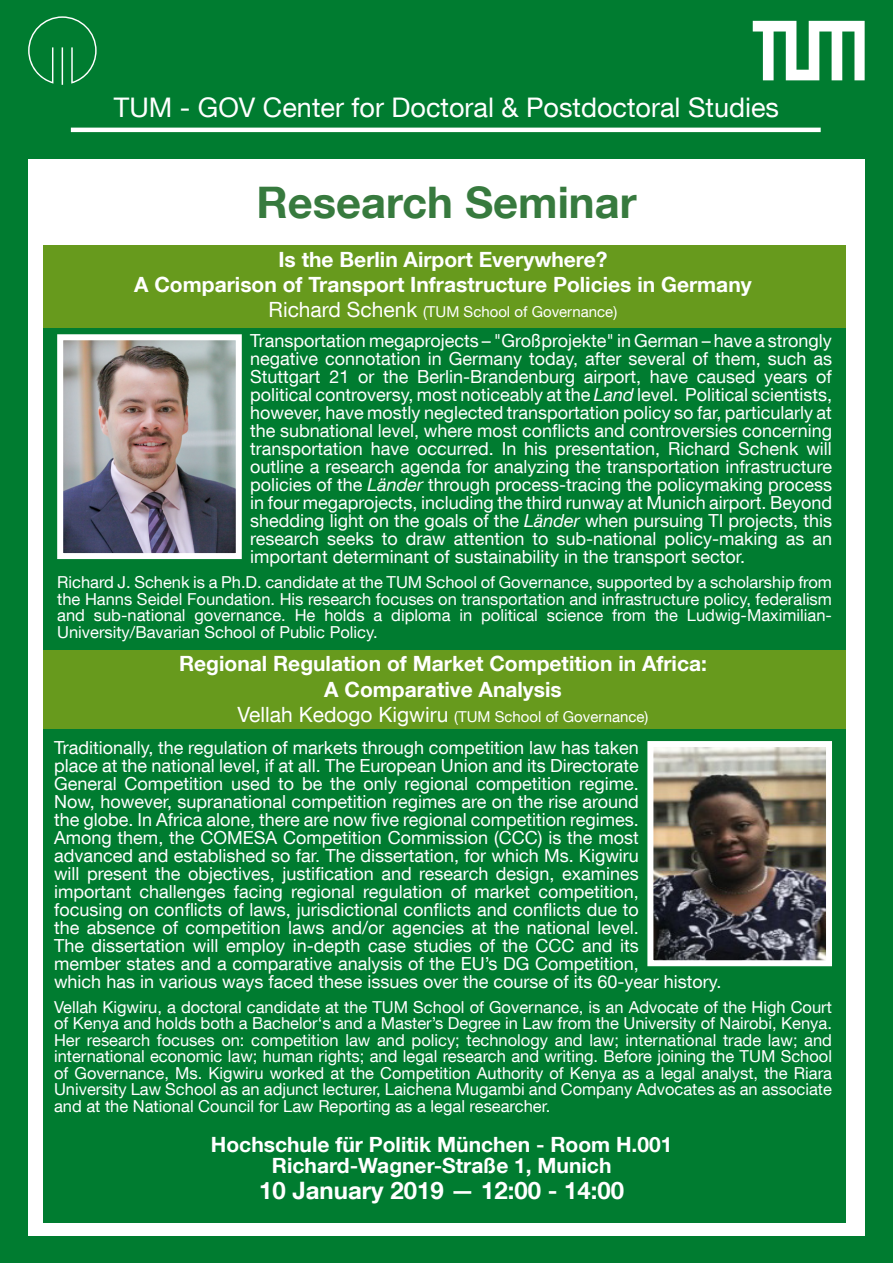
<style>
.page{position:relative;width:893px;height:1263px;background:#007c30}
.page>*{position:absolute;margin:0;border:0;box-sizing:border-box;transform-origin:0 0}
.t1{font:700 43.5px "TUM Neue Helvetica";color:#377a3e}
.t2{font:27px "TUM Neue Helvetica";color:#fff}
.t3{font:700 24px "TUM Neue Helvetica";color:#fff}
.t4{font:700 21px "TUM Neue Helvetica";color:#fff}
.t5{font:18px/18px "TUM Neue Helvetica";color:#fff;text-align:justify}
.t6{font:16.5px/16.5px "TUM Neue Helvetica";color:#fff;text-align:justify}
.t7{font:15px "TUM Neue Helvetica";color:#fff}
.s1{font-size:21px}
.s2{font-style:italic}
</style>
<div class="page">
<hr style="left:71px;top:128px;width:750px;height:4px;background:#fff">
<div style="left:28px;top:159px;width:837px;height:1077px;background:#fff"></div>
<div style="left:43px;top:245px;width:803px;height:83px;background:#679a1d"></div>
<div style="left:43px;top:328px;width:803px;height:894px;background:#007c30"></div>
<img style="left:64px;top:341px;width:171px;height:211px">
<div style="left:57px;top:334px;width:185px;height:225px;border:6px solid #fff"></div>
<img style="left:654px;top:748px;width:171px;height:211px">
<div style="left:647px;top:741px;width:185px;height:225px;border:6px solid #fff"></div>
<div style="left:43px;top:651px;width:803px;height:78px;background:#679a1d"></div>
<svg style="left:28px;top:16px;width:68px;height:69px;background:#178742"></svg>
<svg style="left:753px;top:21px;width:112px;height:59px"></svg>
<p class="t2" style="left:114px;top:91px;width:667px">TUM - GOV Center for Doctoral &amp; Postdoctoral Studies</p>
<p class="t1" style="left:256px;top:175px;width:382px">Research Seminar</p>
<p class="t4" style="left:278px;top:246px;width:330px">Is the Berlin Airport Everywhere?</p>
<p class="t4" style="left:134px;top:271px;width:619px">A Comparison of Transport Infrastructure Policies in Germany</p>
<p class="t7" style="left:269px;top:302px;width:350px"><span class="s1">Richard Schenk</span> (TUM School of Governance)</p>
<p class="t5" style="left:250px;top:331px;width:583px">Transportation megaprojects – "Großprojekte" in German – have a strongly negative connotation in Germany today, after several of them, such as Stuttgart 21 or the Berlin-Brandenburg airport, have caused years of political controversy, most noticeably at the <span class="s2">Land</span> level. Political scientists, however, have mostly neglected transportation policy so far, particularly at the subnational level, where most conflicts and controversies concerning transportation have occurred. In his presentation, Richard Schenk will outline a research agenda for analyzing the transportation infrastructure policies of the <span class="s2">Länder</span> through process-tracing the policymaking process in four megaprojects, including the third runway at Munich airport. Beyond shedding light on the goals of the <span class="s2">Länder</span> when pursuing TI projects, this research seeks to draw attention to sub-national policy-making as an important determinant of sustainability in the transport sector.</p>
<p class="t6" style="left:57px;top:574px;width:776px">Richard J. Schenk is a Ph.D. candidate at the TUM School of Governance, supported by a scholarship from the Hanns Seidel Foundation. His research focuses on transportation and infrastructure policy, federalism and sub-national governance. He holds a diploma in political science from the Ludwig-Maximilian-University/Bavarian School of Public Policy.</p>
<p class="t4" style="left:179px;top:650px;width:529px">Regional Regulation of Market Competition in Africa:</p>
<p class="t4" style="left:324px;top:676px;width:239px">A Comparative Analysis</p>
<p class="t7" style="left:238px;top:707px;width:412px"><span class="s1">Vellah Kedogo Kigwiru</span> (TUM School of Governance)</p>
<p class="t5" style="left:54px;top:738px;width:669px;text-align:left">Traditionally, the regulation of markets through competition law has taken<br>place at the national level, if at all. The European Union and its Directorate<br>General Competition used to be the only regional competition regime.<br>Now, however, supranational competition regimes are on the rise around<br>the globe. In Africa alone, there are now five regional competition regimes.<br>Among them, the COMESA Competition Commission (CCC) is the most advanced and established so far. The dissertation, for which Ms. Kigwiru<br>will present the objectives, justification and research design, examines<br>important challenges facing regional regulation of market competition,<br>focusing on conflicts of laws, jurisdictional conflicts and conflicts due to<br>the absence of competition laws and/or agencies at the national level.<br>The dissertation will employ in-depth case studies of the CCC and its<br>member states and a comparative analysis of the EU’s DG Competition,<br>which has in various ways faced these issues over the course of its 60-year history.</p>
<p class="t6" style="left:54px;top:998px;width:780px">Vellah Kigwiru, a doctoral candidate at the TUM School of Governance, is an Advocate of the High Court of Kenya and holds both a Bachelor‘s and a Master’s Degree in Law from the University of Nairobi, Kenya.<br>Her research focuses on: competition law and policy; technology and law; international trade law; and international economic law; human rights; and legal research and writing. Before joining the TUM School of Governance, Ms. Kigwiru worked at the Competition Authority of Kenya as a legal analyst, the Riara University Law School as an adjunct lecturer, Laichena Mugambi and Company Advocates as an associate and at the National Council for Law Reporting as a legal researcher.</p>
<p class="t4" style="left:211px;top:1131px;width:463px">Hochschule für Politik München - Room H.001</p>
<p class="t4" style="left:272px;top:1152px;width:341px">Richard-Wagner-Straße 1, Munich</p>
<p class="t3" style="left:259px;top:1175px;width:367px">10 January 2019 —︎ 12:00 - 14:00</p>
</div>
